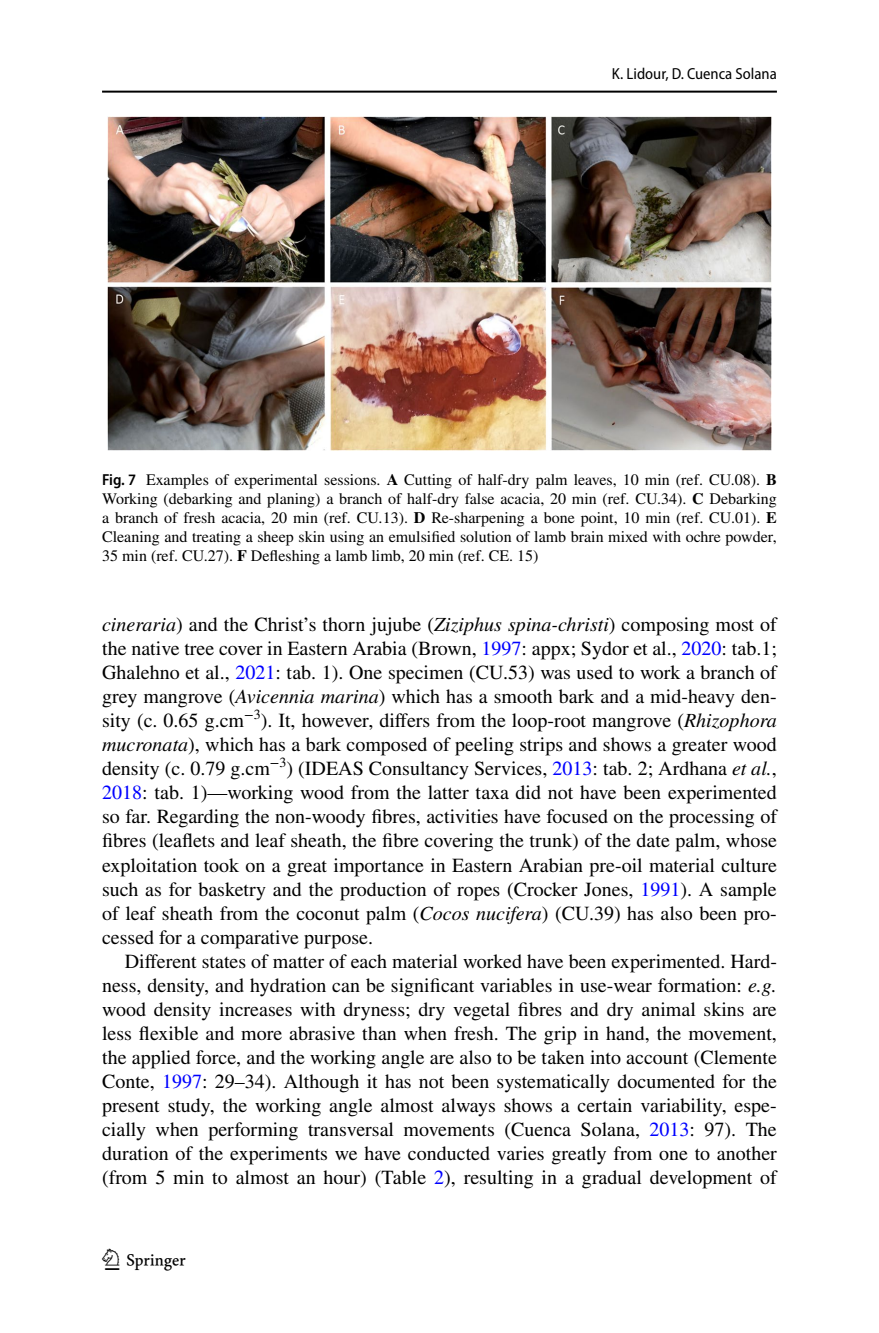
<style>
.page{position:relative;width:879px;height:1333px;background:#fff}
.page>*{position:absolute;margin:0;border:0;box-sizing:border-box;transform-origin:0 0}
.t1{font:30px "Springnew Regular 4";color:#000}
.t2{font:20px/24px "STIX";color:#000;text-align:justify}
.t3{font:16px/19px "STIX";color:#000;text-align:justify}
.t4{font:semi-condensed 16px "Myriad Pro";color:#000}
.s1{font-family:"Myriad Pro";font-weight:600;font-stretch:semi-condensed}
.s2{font-weight:700}
.s3{font-style:italic}
.s4{color:#00f}
</style>
<div class="page">
<hr style="left:102px;top:91px;width:675px;height:2px;background:#000">
<img style="left:108px;top:116px;width:663px;height:334px">
<p class="t4" style="left:612px;top:65px;width:166px">K. Lidour, D. Cuenca Solana</p>
<p class="t3" style="left:102px;top:471px;width:676px"><span class="s1">Fig. 7</span> Examples of experimental sessions. <span class="s2">A</span> Cutting of half-dry palm leaves, 10 min (ref. CU.08). <span class="s2">B </span>Working (debarking and planing) a branch of half-dry false acacia, 20 min (ref. CU.34). <span class="s2">C</span> Debarking a branch of fresh acacia, 20 min (ref. CU.13). <span class="s2">D</span> Re-sharpening a bone point, 10 min (ref. CU.01). <span class="s2">E </span>Cleaning and treating a sheep skin using an emulsified solution of lamb brain mixed with ochre powder, 35 min (ref. CU.27). <span class="s2">F</span> Defleshing a lamb limb, 20 min (ref. CE. 15)</p>
<p class="t2" style="left:102px;top:614px;width:676px"><span class="s3">cineraria</span>) and the Christ’s thorn jujube (<span class="s3">Ziziphus spina-christi</span>) composing most of the native tree cover in Eastern Arabia (Brown, <span class="s4">1997</span>: appx; Sydor et al., <span class="s4">2020</span>: tab.1; Ghalehno et al., <span class="s4">2021</span>: tab. 1). One specimen (CU.53) was used to work a branch of grey mangrove (<span class="s3">Avicennia marina</span>) which has a smooth bark and a mid-heavy den&shy;sity (c. 0.65 g.cm<sup>−3</sup>). It, however, differs from the loop-root mangrove (<span class="s3">Rhizophora mucronata</span>), which has a bark composed of peeling strips and shows a greater wood density (c. 0.79 g.cm<sup>−3</sup>) (IDEAS Consultancy Services, <span class="s4">2013</span>: tab. 2; Ardhana <span class="s3">et al.</span>, <span class="s4">2018</span>: tab. 1)—working wood from the latter taxa did not have been experimented so far. Regarding the non-woody fibres, activities have focused on the processing of fibres (leaflets and leaf sheath, the fibre covering the trunk) of the date palm, whose exploitation took on a great importance in Eastern Arabian pre-oil material culture such as for basketry and the production of ropes (Crocker Jones, <span class="s4">1991</span>). A sample of leaf sheath from the coconut palm (<span class="s3">Cocos nucifera</span>) (CU.39) has also been pro&shy;cessed for a comparative purpose.</p>
<p class="t2" style="left:102px;top:950px;width:676px;text-indent:23px">Different states of matter of each material worked have been experimented. Hard&shy;ness, density, and hydration can be significant variables in use-wear formation: <span class="s3">e.g. </span>wood density increases with dryness; dry vegetal fibres and dry animal skins are less flexible and more abrasive than when fresh. The grip in hand, the movement, the applied force, and the working angle are also to be taken into account (Clemente Conte, <span class="s4">1997</span>: 29–34). Although it has not been systematically documented for the present study, the working angle almost always shows a certain variability, espe&shy;cially when performing transversal movements (Cuenca Solana, <span class="s4">2013</span>: 97). The duration of the experiments we have conducted varies greatly from one to another (from 5 min to almost an hour) (Table <span class="s4">2</span>), resulting in a gradual development of</p>
<h1 class="t1" style="left:105px;top:1248px;width:83px">1 3</h1>
</div>
